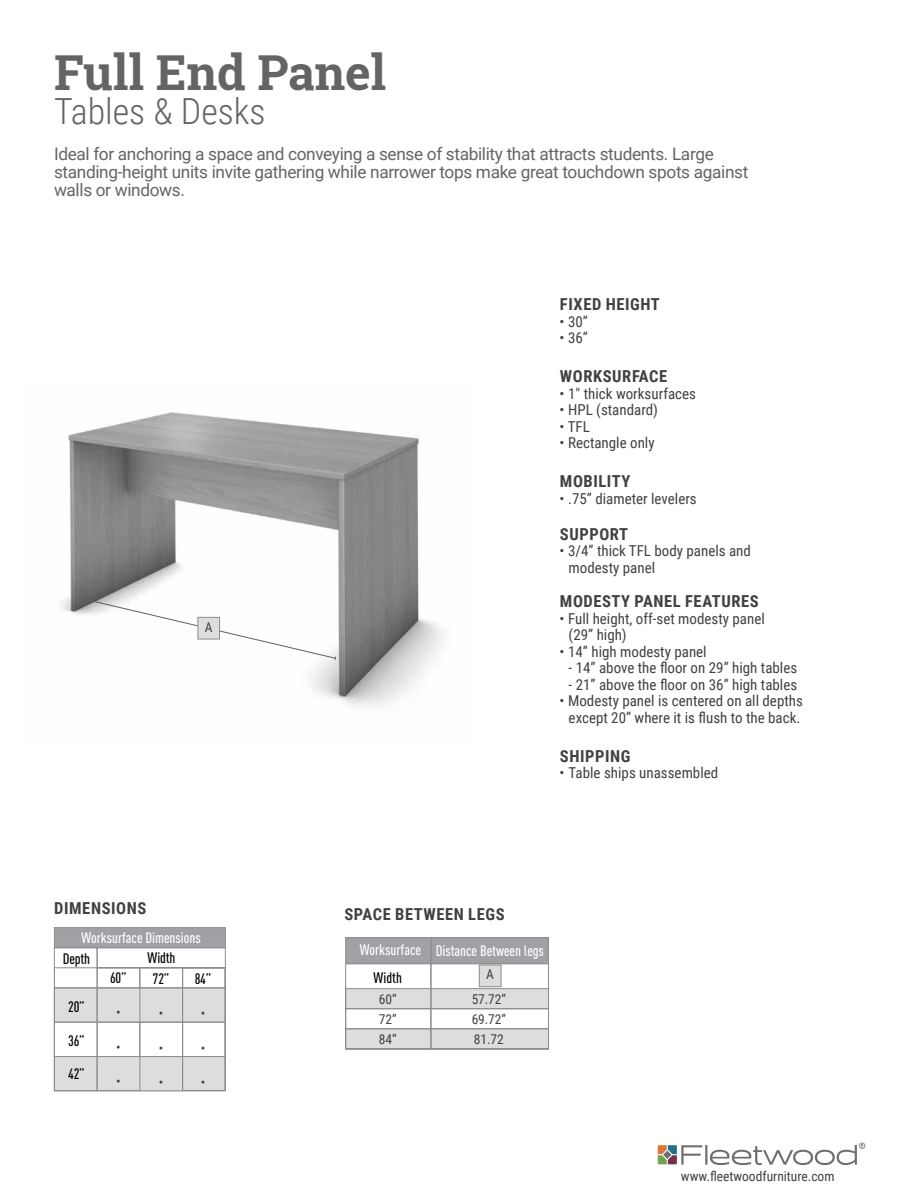
<style>
.page{position:relative;width:918px;height:1188px;background:#fff}
.page>*{position:absolute;margin:0;border:0;box-sizing:border-box;transform-origin:0 0}
.t1{font:700 48.15px "Roboto Slab";color:#636466}
.t2{font:300 36px "Roboto Condensed";color:#636466}
.t3{font:17.25px/18px "Roboto";letter-spacing:-.02em;color:#636466}
.t4{font:700 16.5px "Roboto Condensed";letter-spacing:.035em;color:#414042}
.t5{font:15px/16.5px "Roboto Condensed";color:#414042}
.t6{font:500 condensed 15px "DINOT";color:#fff}
.t7{font:500 condensed 15px "DINOT";letter-spacing:-.01em;color:#000}
.t8{font:13.5px/20.2px "Roboto Condensed";color:#414042;text-align:justify}
</style>
<div class="page">
<img style="left:61px;top:412px;width:383px;height:294px">
<svg style="left:79px;top:596px;width:258px;height:65px"></svg>
<div style="left:198px;top:617px;width:22px;height:22px;background:#dcddde;border:1px solid #8a8c8e"></div>
<div style="left:54px;top:988px;width:172px;height:35px;background:#dcddde;border:1px solid #8a8c8e"></div>
<div style="left:54px;top:967px;width:171px;height:21px;border:1px solid #8a8c8e"></div>
<div style="left:97px;top:947px;width:129px;height:21px;border:1px solid #8a8c8e"></div>
<div style="left:54px;top:1022px;width:171px;height:35px;border:1px solid #8a8c8e"></div>
<div style="left:54px;top:1056px;width:172px;height:35px;background:#dcddde;border:1px solid #8a8c8e"></div>
<div style="left:97px;top:967px;width:43px;height:124px;border:1px solid #8a8c8e"></div>
<div style="left:54px;top:927px;width:172px;height:21px;background:#9fa1a4;border:1px solid #8a8c8e"></div>
<div style="left:54px;top:947px;width:43px;height:144px;border:1px solid #8a8c8e"></div>
<div style="left:182px;top:967px;width:44px;height:124px;border:1px solid #8a8c8e"></div>
<div style="left:345px;top:988px;width:204px;height:21px;background:#dcddde;border:1px solid #8a8c8e"></div>
<div style="left:345px;top:1028px;width:204px;height:21px;background:#dcddde;border:1px solid #8a8c8e"></div>
<div style="left:431px;top:963px;width:118px;height:86px;border:1px solid #8a8c8e"></div>
<div style="left:345px;top:963px;width:86px;height:86px;border:1px solid #8a8c8e"></div>
<div style="left:431px;top:937px;width:118px;height:27px;background:#9fa1a4;border:1px solid #8a8c8e"></div>
<div style="left:345px;top:937px;width:86px;height:27px;background:#9fa1a4;border:1px solid #8a8c8e"></div>
<div style="left:345px;top:1008px;width:204px;height:21px;border:1px solid #8a8c8e"></div>
<div style="left:345px;top:1048px;width:204px;height:1px;border:1px solid #8a8c8e"></div>
<div style="left:479px;top:965px;width:22px;height:22px;background:#dcddde;border:1px solid #8a8c8e"></div>
<svg style="left:658px;top:1145px;width:44px;height:20px"></svg>
<hr style="left:705px;top:1145px;width:2px;height:20px;background:#6f6e6d">
<svg style="left:710px;top:1143px;width:155px;height:22px"></svg>
<h1 class="t1" style="left:54px;top:39px;width:334px">Full End Panel</h1>
<h2 class="t2" style="left:54px;top:86px;width:213px">Tables &amp; Desks</h2>
<p class="t3" style="left:54px;top:144px;width:696px">Ideal for anchoring a space and conveying a sense of stability that attracts students. Large standing-height units invite gathering while narrower tops make great touchdown spots against walls or windows.</p>
<p class="t8" style="left:205px;top:617px;width:9px">A</p>
<p class="t4" style="left:560px;top:293px;width:101px">FIXED HEIGHT</p>
<p class="t5" style="left:560px;top:313px;width:30px">• 30”</p>
<p class="t5" style="left:560px;top:329px;width:30px">• 36”</p>
<p class="t4" style="left:560px;top:365px;width:109px">WORKSURFACE</p>
<p class="t5" style="left:560px;top:385px;width:138px">• 1" thick worksurfaces</p>
<p class="t5" style="left:560px;top:401px;width:100px">• HPL (standard)</p>
<p class="t5" style="left:560px;top:418px;width:32px">• TFL</p>
<p class="t5" style="left:560px;top:434px;width:97px">• Rectangle only</p>
<p class="t4" style="left:560px;top:470px;width:72px">MOBILITY</p>
<p class="t5" style="left:560px;top:490px;width:139px">• .75” diameter levelers</p>
<p class="t4" style="left:560px;top:522px;width:70px">SUPPORT</p>
<p class="t5" style="left:569px;top:542px;width:184px;text-indent:-9px">• 3/4” thick TFL body panels and modesty panel</p>
<p class="t4" style="left:560px;top:590px;width:200px">MODESTY PANEL FEATURES</p>
<p class="t5" style="left:569px;top:610px;width:198px;text-indent:-9px">• Full height, off-set modesty panel (29” high)</p>
<p class="t5" style="left:560px;top:643px;width:149px">• 14” high modesty panel</p>
<p class="t5" style="left:569px;top:659px;width:230px">- 14” above the floor on 29” high tables</p>
<p class="t5" style="left:569px;top:676px;width:230px">- 21” above the floor on 36” high tables</p>
<p class="t5" style="left:560px;top:692px;width:245px;text-align:center">• Modesty panel is centered on all depths except 20” where it is flush to the back.</p>
<p class="t4" style="left:560px;top:744px;width:72px">SHIPPING</p>
<p class="t5" style="left:560px;top:764px;width:160px">• Table ships unassembled</p>
<p class="t4" style="left:54px;top:896px;width:94px">DIMENSIONS</p>
<p class="t4" style="left:344px;top:903px;width:162px">SPACE BETWEEN LEGS</p>
<p class="t6" style="left:81px;top:928px;width:121px">Worksurface Dimensions</p>
<p class="t6" style="left:360px;top:942px;width:186px">Worksurface Distance Between legs</p>
<p class="t7" style="left:482px;top:969px;width:15px">(A)</p>
<p class="t8" style="left:472px;top:988px;width:36px">57.72” 69.72” 81.72</p>
<p class="t7" style="left:148px;top:948px;width:29px">Width</p>
<p class="t7" style="left:63px;top:950px;width:29px">Depth</p>
<p class="t7" style="left:68px;top:998px;width:18px">20”</p>
<p class="t7" style="left:68px;top:1032px;width:18px">36”</p>
<p class="t7" style="left:68px;top:1065px;width:18px">42”</p>
<p class="t7" style="left:110px;top:968px;width:18px">60”</p>
<p class="t8" style="left:486px;top:964px;width:9px">A</p>
<p class="t8" style="left:116px;top:1002px;width:6px">•</p>
<p class="t8" style="left:116px;top:1036px;width:6px">•</p>
<p class="t8" style="left:116px;top:1071px;width:6px">•</p>
<p class="t7" style="left:374px;top:969px;width:30px">Width</p>
<p class="t8" style="left:379px;top:988px;width:19px">60” 72” 84”</p>
<p class="t7" style="left:153px;top:970px;width:18px">72”</p>
<p class="t8" style="left:159px;top:1003px;width:6px">•</p>
<p class="t8" style="left:159px;top:1038px;width:6px">•</p>
<p class="t8" style="left:159px;top:1072px;width:6px">•</p>
<p class="t7" style="left:195px;top:970px;width:18px">84”</p>
<p class="t8" style="left:201px;top:1003px;width:6px">•</p>
<p class="t8" style="left:201px;top:1038px;width:6px">•</p>
<p class="t8" style="left:201px;top:1072px;width:6px">•</p>
<p class="t8" style="left:681px;top:1165px;width:155px">www.fleetwoodfurniture.com</p>
</div>
